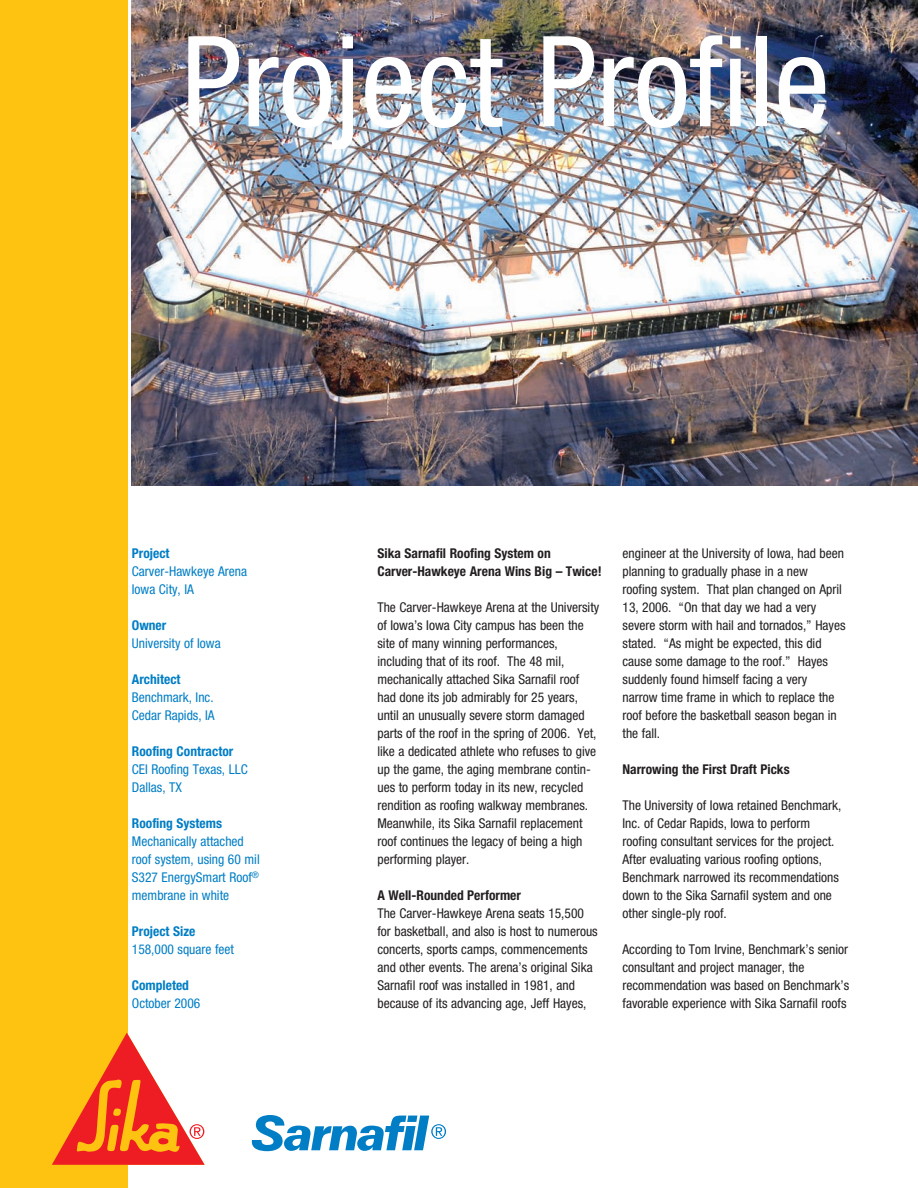
<style>
.page{position:relative;width:918px;height:1188px;background:#fff}
.page>*{position:absolute;margin:0;border:0;box-sizing:border-box;transform-origin:0 0}
.Sub-title_1{font:condensed 126px "Helvetica Neue";color:#fff}
.Copy{font:condensed 13.5px/18px "Helvetica Neue";color:#231f20}
.Copy-2{font:condensed 13.5px/18px "Helvetica Neue";color:#007ec5}
.Copy-3{font:700 condensed 13.5px/18px "Helvetica Neue";color:#231f20}
.s1{font-weight:700}
</style>
<div class="page">
<img style="left:131px;top:0;width:787px;height:486px">
<div style="left:0;top:0;width:128px;height:1188px;background:#fec210"></div>
<svg style="left:52px;top:1033px;width:153px;height:132px"></svg>
<svg style="left:252px;top:1115px;width:194px;height:36px"></svg>
<p class="Sub-title_1" style="left:181px;top:9px;width:650px">Project Profile</p>
<p class="Copy-2" style="left:132px;top:544px;width:117px"><span class="s1">Project<br></span>Carver-Hawkeye Arena</p>
<p class="Copy-2" style="left:132px;top:580px;width:64px">Iowa City, IA</p>
<p class="Copy-2" style="left:132px;top:616px;width:90px"><span class="s1">Owner<br></span>University of Iowa</p>
<p class="Copy-2" style="left:132px;top:670px;width:83px"><span class="s1">Architect<br></span>Benchmark, Inc.</p>
<p class="Copy-2" style="left:132px;top:706px;width:84px">Cedar Rapids, IA</p>
<p class="Copy-2" style="left:132px;top:742px;width:117px"><span class="s1">Roofing Contractor<br></span>CEI Roofing Texas, LLC</p>
<p class="Copy-2" style="left:132px;top:778px;width:52px">Dallas, TX</p>
<p class="Copy-2" style="left:132px;top:814px;width:129px"><span class="s1">Roofing Systems<br></span>Mechanically attached roof system, using 60 mil<br>S327 EnergySmart Roof<sup>® </sup>membrane in white</p>
<p class="Copy-2" style="left:132px;top:922px;width:104px"><span class="s1">Project Size<br></span>158,000 square feet</p>
<p class="Copy-2" style="left:132px;top:976px;width:70px"><span class="s1">Completed<br></span>October 2006</p>
<p class="Copy-3" style="left:377px;top:544px;width:226px">Sika Sarnafil Roofing System on<br>Carver-Hawkeye Arena Wins Big – Twice!</p>
<p class="Copy" style="left:377px;top:598px;width:223px">The Carver-Hawkeye Arena at the University of Iowa’s Iowa City campus has been the site of many winning performances, including that of its roof. The 48 mil, mechanically attached Sika Sarnafil roof had done its job admirably for 25 years, until an unusually severe storm damaged parts of the roof in the spring of 2006. Yet, like a dedicated athlete who refuses to give up the game, the aging membrane contin&shy;ues to perform today in its new, recycled rendition as roofing walkway membranes.<br>Meanwhile, its Sika Sarnafil replacement roof continues the legacy of being a high performing player.</p>
<p class="Copy-3" style="left:377px;top:886px;width:145px">A Well-Rounded Performer</p>
<p class="Copy" style="left:377px;top:904px;width:222px">The Carver-Hawkeye Arena seats 15,500 for basketball, and also is host to numerous concerts, sports camps, commencements and other events. The arena’s original Sika Sarnafil roof was installed in 1981, and because of its advancing age, Jeff Hayes,</p>
<p class="Copy" style="left:623px;top:544px;width:224px">engineer at the University of Iowa, had been planning to gradually phase in a new roofing system. That plan changed on April 13, 2006. “On that day we had a very severe storm with hail and tornados,” Hayes stated. “As might be expected, this did cause some damage to the roof.” Hayes suddenly found himself facing a very narrow time frame in which to replace the roof before the basketball season began in the fall.</p>
<p class="Copy-3" style="left:623px;top:760px;width:169px">Narrowing the First Draft Picks</p>
<p class="Copy" style="left:623px;top:796px;width:220px">The University of Iowa retained Benchmark, Inc. of Cedar Rapids, Iowa to perform roofing consultant services for the project.<br>After evaluating various roofing options, Benchmark narrowed its recommendations down to the Sika Sarnafil system and one other single-ply roof.</p>
<p class="Copy" style="left:623px;top:940px;width:228px">According to Tom Irvine, Benchmark’s senior consultant and project manager, the recommendation was based on Benchmark’s favorable experience with Sika Sarnafil roofs</p>
</div>
